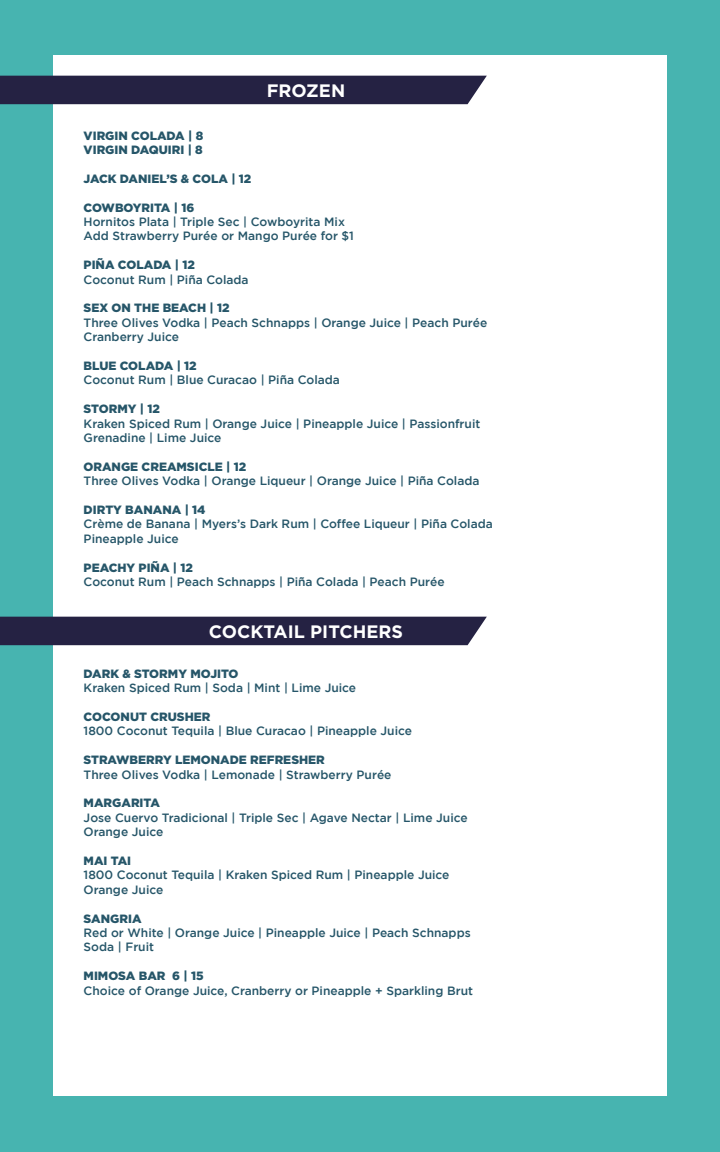
<style>
.page{position:relative;width:720px;height:1152px;background:#47b4b0}
.page>*{position:absolute;margin:0;border:0;box-sizing:border-box;transform-origin:0 0}
.t1{font:700 18px "Gotham";color:#fff}
.t2{font:500 12px/14.4px "Gotham";color:#265669}
.t3{font:900 12px/14.4px "Gotham";color:#265669}
</style>
<div class="page">
<div style="left:53px;top:56px;width:614px;height:1040px;background:#fff"></div>
<div style="left:0;top:76px;width:487px;height:28px;background:#252243"></div>
<div style="left:0;top:617px;width:487px;height:28px;background:#252243"></div>
<h1 class="t1" style="left:267px;top:80px;width:80px">FROZEN</h1>
<p class="t3" style="left:84px;top:128px;width:121px">VIRGIN COLADA | 8<br>VIRGIN DAQUIRI | 8</p>
<p class="t3" style="left:84px;top:171px;width:169px">JACK DANIEL’S &amp; COLA | 12</p>
<p class="t3" style="left:84px;top:200px;width:112px">COWBOYRITA | 16</p>
<p class="t2" style="left:84px;top:214px;width:272px">Hornitos Plata | Triple Sec | Cowboyrita Mix<br>Add Strawberry Purée or Mango Purée for $1</p>
<p class="t3" style="left:84px;top:257px;width:113px">PIÑA COLADA | 12</p>
<p class="t2" style="left:84px;top:272px;width:166px">Coconut Rum | Piña Colada</p>
<p class="t3" style="left:84px;top:301px;width:147px">SEX ON THE BEACH | 12</p>
<p class="t2" style="left:84px;top:315px;width:405px">Three Olives Vodka | Peach Schnapps | Orange Juice | Peach Purée<br>Cranberry Juice</p>
<p class="t3" style="left:84px;top:358px;width:115px">BLUE COLADA | 12</p>
<p class="t2" style="left:84px;top:373px;width:258px">Coconut Rum | Blue Curacao | Piña Colada</p>
<p class="t3" style="left:84px;top:401px;width:78px">STORMY | 12</p>
<p class="t2" style="left:84px;top:416px;width:398px">Kraken Spiced Rum | Orange Juice | Pineapple Juice | Passionfruit<br>Grenadine | Lime Juice</p>
<p class="t3" style="left:84px;top:459px;width:164px">ORANGE CREAMSICLE | 12</p>
<p class="t2" style="left:84px;top:473px;width:397px">Three Olives Vodka | Orange Liqueur | Orange Juice | Piña Colada</p>
<p class="t3" style="left:84px;top:502px;width:123px">DIRTY BANANA | 14</p>
<p class="t2" style="left:84px;top:517px;width:411px">Crème de Banana | Myers’s Dark Rum | Coffee Liqueur | Piña Colada<br>Pineapple Juice</p>
<p class="t3" style="left:84px;top:560px;width:111px">PEACHY PIÑA | 12</p>
<p class="t2" style="left:84px;top:574px;width:363px">Coconut Rum | Peach Schnapps | Piña Colada | Peach Purée</p>
<h1 class="t1" style="left:209px;top:621px;width:196px">COCKTAIL PITCHERS</h1>
<p class="t3" style="left:84px;top:666px;width:156px">DARK &amp; STORMY MOJITO</p>
<p class="t2" style="left:84px;top:680px;width:274px">Kraken Spiced Rum | Soda | Mint | Lime Juice</p>
<p class="t3" style="left:84px;top:709px;width:128px">COCONUT CRUSHER</p>
<p class="t2" style="left:84px;top:724px;width:330px">1800 Coconut Tequila | Blue Curacao | Pineapple Juice</p>
<p class="t3" style="left:84px;top:752px;width:243px">STRAWBERRY LEMONADE REFRESHER</p>
<p class="t2" style="left:84px;top:767px;width:309px">Three Olives Vodka | Lemonade | Strawberry Purée</p>
<p class="t3" style="left:84px;top:796px;width:78px">MARGARITA</p>
<p class="t2" style="left:84px;top:810px;width:386px">Jose Cuervo Tradicional | Triple Sec | Agave Nectar | Lime Juice<br>Orange Juice</p>
<p class="t3" style="left:84px;top:853px;width:49px">MAI TAI</p>
<p class="t2" style="left:84px;top:868px;width:367px">1800 Coconut Tequila | Kraken Spiced Rum | Pineapple Juice<br>Orange Juice</p>
<p class="t3" style="left:84px;top:911px;width:59px">SANGRIA</p>
<p class="t2" style="left:84px;top:925px;width:389px">Red or White | Orange Juice | Pineapple Juice | Peach Schnapps<br>Soda | Fruit</p>
<p class="t3" style="left:84px;top:968px;width:122px">MIMOSA BAR 6 | 15</p>
<p class="t2" style="left:84px;top:983px;width:391px">Choice of Orange Juice, Cranberry or Pineapple + Sparkling Brut</p>
</div>
